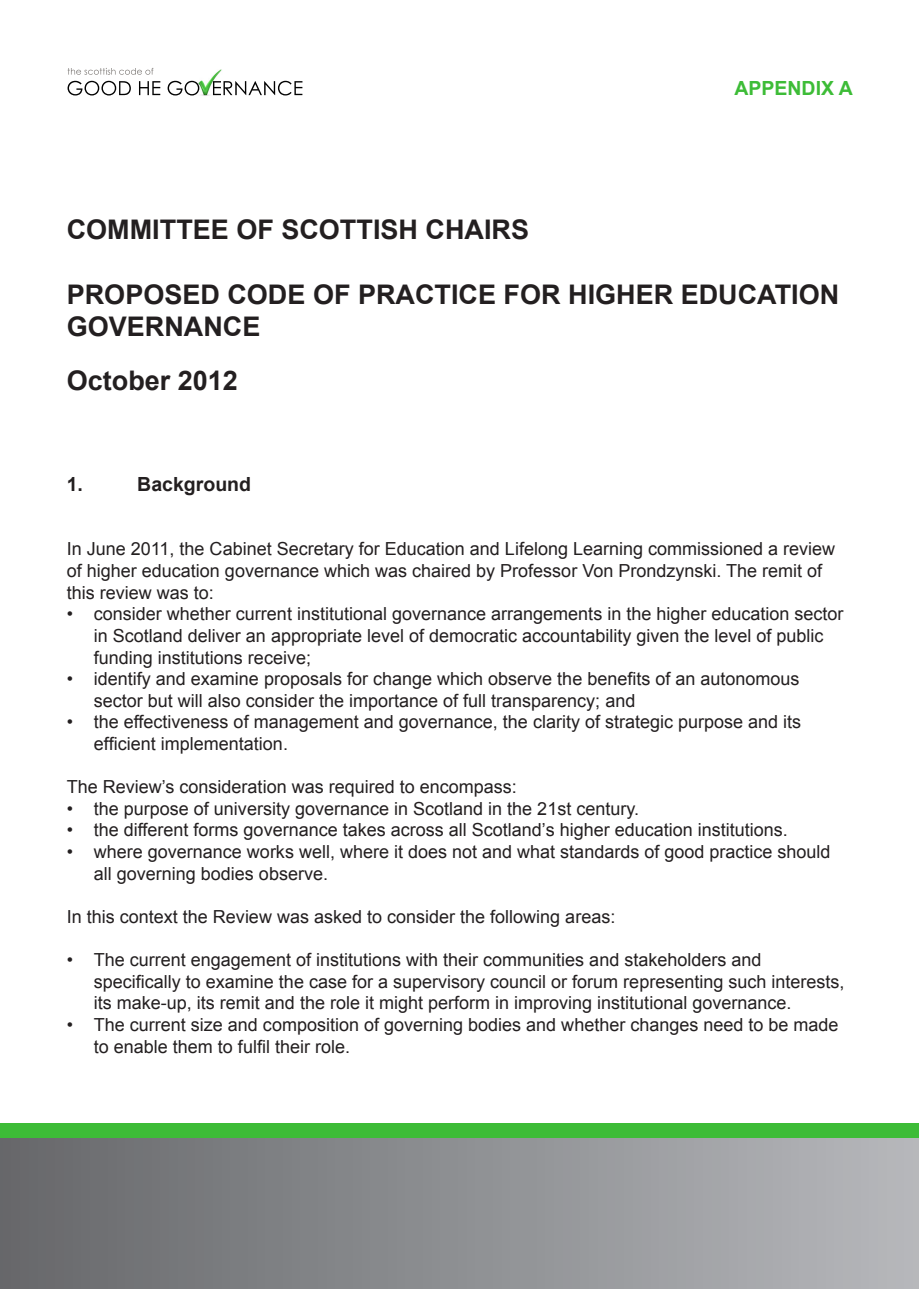
<style>
.page{position:relative;width:919px;height:1289px;background:#fff}
.page>*{position:absolute;margin:0;border:0;box-sizing:border-box;transform-origin:0 0}
.t1{font:700 27px/32.4px "Arial";color:#231f20}
.t2{font:700 19.5px "Arial";color:#231f20}
.t3{font:700 19.5px "Arial";color:#3dbc37}
.t4{font:18px/21.6px "Arial";color:#231f20}
</style>
<div class="page">
<img style="left:67px;top:68px;width:236px;height:28px">
<img style="left:68px;top:68px;width:85px;height:7px">
<img style="left:68px;top:81px;width:223px;height:14px">
<div style="left:0;top:1137px;width:918px;height:151px;background:linear-gradient(to right,#66686a,#b6b7bb)"></div>
<div style="left:0;top:1123px;width:918px;height:14px;background:#3dbc37"></div>
<p class="t1" style="left:67px;top:214px;width:464px">COMMITTEE OF SCOTTISH CHAIRS</p>
<p class="t3" style="left:734px;top:75px;width:120px">APPENDIX A</p>
<p class="t1" style="left:67px;top:279px;width:774px">PROPOSED CODE OF PRACTICE FOR HIGHER EDUCATION<br>GOVERNANCE</p>
<p class="t1" style="left:67px;top:365px;width:173px">October 2012</p>
<p class="t2" style="left:67px;top:471px;width:18px">1.</p>
<p class="t2" style="left:137px;top:471px;width:115px">Background</p>
<p class="t4" style="left:67px;top:538px;width:770px">In June 2011, the Cabinet Secretary for Education and Lifelong Learning commissioned a review of higher education governance which was chaired by Professor Von Prondzynski. The remit of this review was to:</p>
<p class="t4" style="left:94px;top:603px;width:751px;text-indent:-27px">• consider whether current institutional governance arrangements in the higher education sector in Scotland deliver an appropriate level of democratic accountability given the level of public funding institutions receive;</p>
<p class="t4" style="left:94px;top:668px;width:707px;text-indent:-27px">• identify and examine proposals for change which observe the benefits of an autonomous sector but will also consider the importance of full transparency; and</p>
<p class="t4" style="left:94px;top:711px;width:709px;text-indent:-27px">• the effectiveness of management and governance, the clarity of strategic purpose and its efficient implementation.</p>
<p class="t4" style="left:67px;top:776px;width:451px">The Review’s consideration was required to encompass:</p>
<p class="t4" style="left:67px;top:797px;width:574px">• the purpose of university governance in Scotland in the 21st century.</p>
<p class="t4" style="left:67px;top:819px;width:722px">• the different forms governance takes across all Scotland’s higher education institutions.</p>
<p class="t4" style="left:94px;top:841px;width:738px;text-indent:-27px">• where governance works well, where it does not and what standards of good practice should all governing bodies observe.</p>
<p class="t4" style="left:67px;top:905px;width:550px">In this context the Review was asked to consider the following areas:</p>
<p class="t4" style="left:94px;top:949px;width:752px;text-indent:-27px">• The current engagement of institutions with their communities and stakeholders and specifically to examine the case for a supervisory council or forum representing such interests, its make-up, its remit and the role it might perform in improving institutional governance.</p>
<p class="t4" style="left:94px;top:1013px;width:746px;text-indent:-27px">• The current size and composition of governing bodies and whether changes need to be made to enable them to fulfil their role.</p>
</div>
